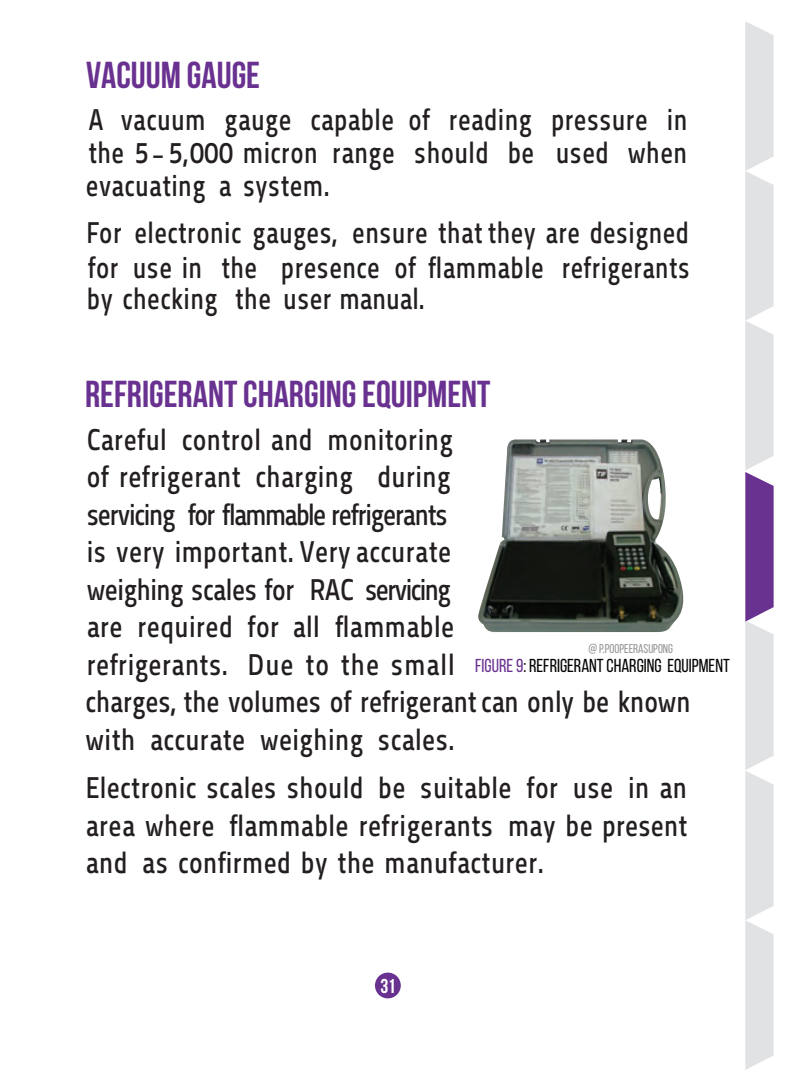
<style>
.page{position:relative;width:787px;height:1092px;background:#fff}
.page>*{position:absolute;margin:0;border:0;box-sizing:border-box;transform-origin:0 0}
.t1{font:39.5px/37.5px "In See Dang";letter-spacing:-.005em;color:#231f20;scale:.96 1}
.t2{font:39.5px/33.5px "In See Dang";letter-spacing:-.005em;color:#231f20;text-align:justify;scale:.93 1}
.t3{font:700 37.5px "Bebas Neue";color:#693190}
.t4{font:700 20px "Bebas Neue";color:#fff}
.t5{font:18.75px "Bebas Neue";color:#040503}
.t6{font:12.75px "Bebas Neue";color:#939598}
.s1{color:#693190}
</style>
<div class="page">
<svg style="left:745px;top:21px;width:28px;height:1048px;background:#d6d0dd"></svg>
<div style="left:375px;top:972px;width:26px;height:26px;background:#693190;border-radius:50%"></div>
<img style="left:478px;top:439px;width:206px;height:193px">
<svg style="left:648px;top:478px;width:15px;height:43px"></svg>
<p class="t3" style="left:86px;top:54px;width:176px">VACUUM GAUGE</p>
<p class="t2" style="left:86px;top:101px;width:649px">A vacuum gauge capable of reading pressure in the 5- 5,000 micron range should be used when evacuating a system.</p>
<p class="t2" style="left:86px;top:215px;width:651px">For electronic gauges, ensure that they are designed for use in the presence of flammable refrigerants by checking the user manual.</p>
<p class="t3" style="left:85px;top:373px;width:407px">REFRIGERANT CHARGING EQUIPMENT</p>
<p class="t1" style="left:85px;top:419px;width:632px">Careful control and monitoring<br>of refrigerant charging during<br>servicing for f lammable refrigerants<br>is very important. Very accurate<br>weighing scales for RAC servicing<br>are required for all f lammable<br>refrigerants. Due to the small<br>charges, the volumes of refrigerant can only be known with accurate weighing scales.</p>
<p class="t1" style="left:85px;top:767px;width:629px;text-align:justify">Electronic scales should be suitable for use in an area where f lammable refrigerants may be present and as conf irmed by the manufacturer.</p>
<p class="t6" style="left:588px;top:641px;width:86px">@ P.POOPEERASUPONG</p>
<p class="t5" style="left:475px;top:655px;width:256px"><span class="s1">FIGURE 9</span>: REFRIGERANT CHARGING EQUIPMENT</p>
<p class="t4" style="left:380px;top:974px;width:17px">31</p>
</div>
